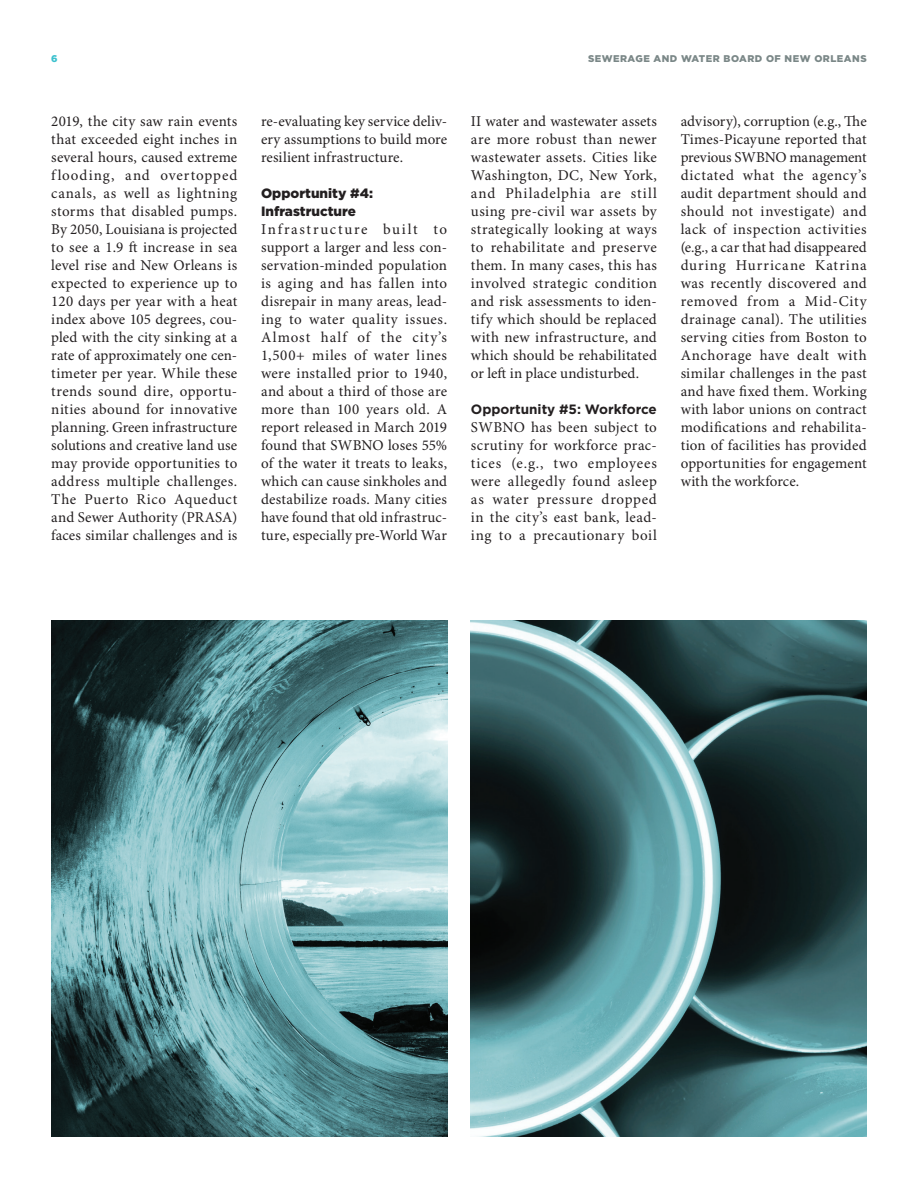
<style>
.page{position:relative;width:918px;height:1188px;background:#fff}
.page>*{position:absolute;margin:0;border:0;box-sizing:border-box;transform-origin:0 0}
.Body{font:15px/18px "Minion Pro";letter-spacing:.01em;color:#231f20;text-align:justify}
.Scope_H2{font:900 13.5px/18px "Gotham";color:#231f20}
.Scope_H2-2{font:700 13.5px "Gotham";color:#231f20}
.t1{font:900 9.75px "Gotham";letter-spacing:.05em;color:#7a8787}
.t2{font:900 9.75px "Gotham";color:#3cc1ce}
</style>
<div class="page">
<svg style="left:51px;top:620px;width:816px;height:517px;background:#567e82"></svg>
<p class="t2" style="left:51px;top:52px;width:8px">6</p>
<p class="t1" style="left:588px;top:52px;width:280px">SEWERAGE AND WATER BOARD OF NEW ORLEANS</p>
<p class="Body" style="left:51px;top:113px;width:188px">2019, the city saw rain events that exceeded eight inches in several hours, caused extreme flooding, and overtopped canals, as well as lightning storms that disabled pumps.<br>By 2050, Louisiana is projected to see a 1.9 ft increase in sea level rise and New Orleans is expected to experience up to 120 days per year with a heat index above 105 degrees, cou&shy;pled with the city sinking at a rate of approximately one cen&shy;timeter per year. While these trends sound dire, opportu&shy;nities abound for innovative planning. Green infrastructure solutions and creative land use may provide opportunities to address multiple challenges.<br>The Puerto Rico Aqueduct and Sewer Authority (PRASA) faces similar challenges and is</p>
<p class="Body" style="left:261px;top:113px;width:188px">re-evaluating key service deliv&shy;ery assumptions to build more resilient infrastructure.</p>
<p class="Scope_H2" style="left:261px;top:184px;width:113px">Opportunity #4:<br>Infrastructure</p>
<p class="Body" style="left:261px;top:221px;width:188px">Infrastructure built to support a larger and less con&shy;servation-minded population is aging and has fallen into disrepair in many areas, lead&shy;ing to water quality issues.<br>Almost half of the city’s 1,500+ miles of water lines were installed prior to 1940, and about a third of those are more than 100 years old. A report released in March 2019 found that SWBNO loses 55% of the water it treats to leaks, which can cause sinkholes and destabilize roads. Many cities have found that old infrastruc&shy;ture, especially pre-World War</p>
<p class="Body" style="left:471px;top:113px;width:188px">II water and wastewater assets are more robust than newer wastewater assets. Cities like Washington, DC, New York, and Philadelphia are still using pre-civil war assets by strategically looking at ways to rehabilitate and preserve them. In many cases, this has involved strategic condition and risk assessments to iden&shy;tify which should be replaced with new infrastructure, and which should be rehabilitated or left in place undisturbed.</p>
<p class="Scope_H2-2" style="left:471px;top:400px;width:188px">Opportunity #5: Workforce</p>
<p class="Body" style="left:471px;top:419px;width:188px">SWBNO has been subject to scrutiny for workforce prac&shy;tices (e.g., two employees were allegedly found asleep as water pressure dropped in the city’s east bank, lead&shy;ing to a precautionary boil</p>
<p class="Body" style="left:681px;top:113px;width:188px">advisory), corruption (e.g., The Times-Picayune reported that previous SWBNO management dictated what the agency’s audit department should and should not investigate) and lack of inspection activities (e.g., a car that had disappeared during Hurricane Katrina was recently discovered and removed from a Mid-City drainage canal). The utilities serving cities from Boston to Anchorage have dealt with similar challenges in the past and have fixed them. Working with labor unions on contract modifications and rehabilita&shy;tion of facilities has provided opportunities for engagement with the workforce.</p>
</div>
